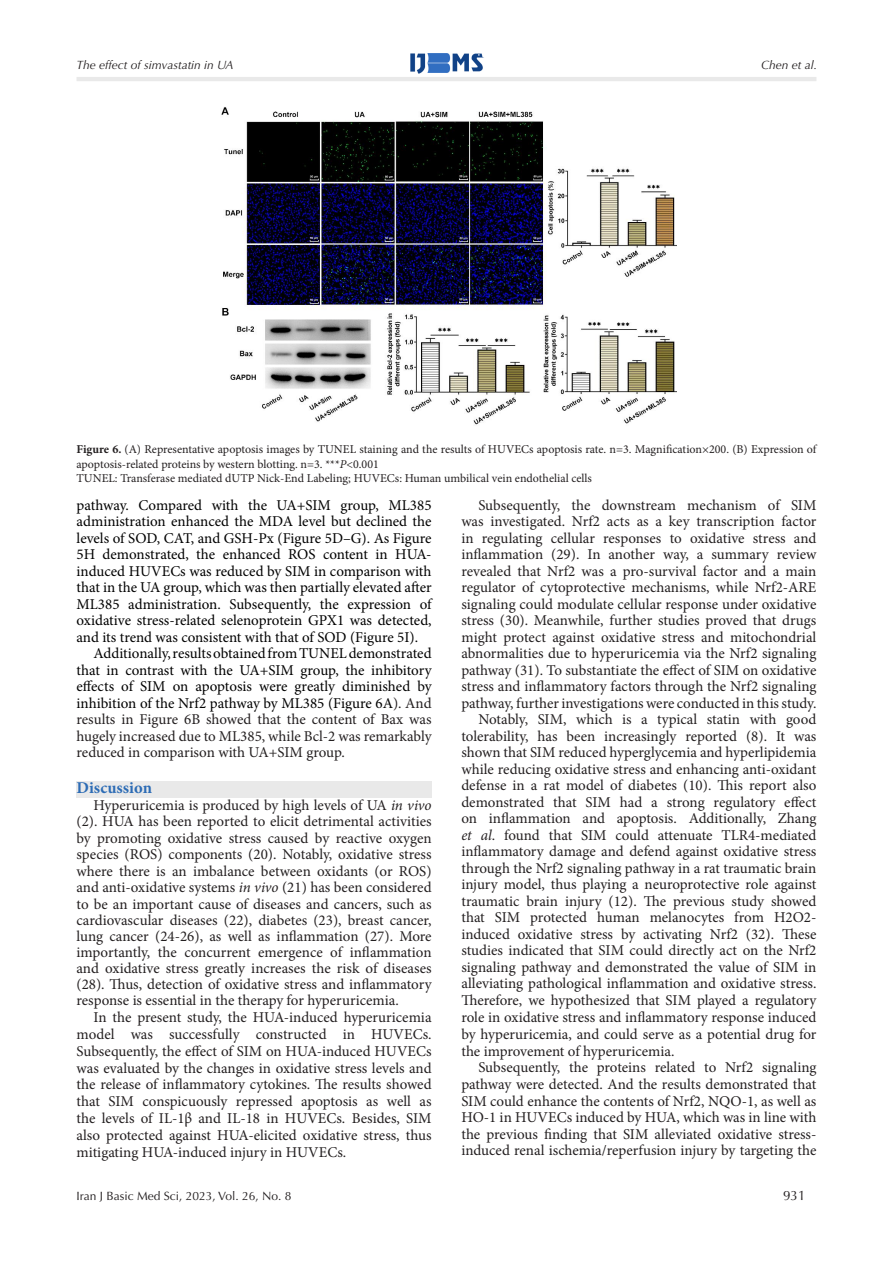
<style>
.page{position:relative;width:893px;height:1263px;background:#fff}
.page>*{position:absolute;margin:0;border:0;box-sizing:border-box;transform-origin:0 0}
.t1{font:700 16.5px "Minion Pro";color:#2d6cb5}
.t2{font:15px/16.5px "Minion Pro";color:#231f20;text-align:justify}
.t3{font:15px/16.5px "Minion Pro";letter-spacing:-.005em;color:#000;text-align:justify}
.t4{font:13.5px "Optima LT Std";color:#231f20}
.t5{font:12px/14.4px "Minion Pro";color:#231f20}
.t6{font:italic 12px "Optima LT Std";color:#231f20}
.t7{font:12px "Optima LT Std";color:#231f20}
.s1{font-weight:700}
.s2{font-style:italic}
.s3{color:#231f20}
</style>
<div class="page">
<img style="left:410px;top:53px;width:74px;height:21px">
<hr style="left:77px;top:77px;width:739px;height:4px;background:#e9e9e9">
<div style="left:77px;top:781px;width:355px;height:16px;background:#e9e9e9"></div>
<img style="left:221px;top:107px;width:455px;height:318px">
<p class="t6" style="left:77px;top:58px;width:159px">The effect of simvastatin in UA</p>
<p class="t6" style="left:761px;top:58px;width:57px">Chen et al.</p>
<p class="t5" style="left:77px;top:442px;width:741px"><span class="s1">Figure 6.</span> (A) Representative apoptosis images by TUNEL staining and the results of HUVECs apoptosis rate. n=3. Magnification×200. (B) Expression of apoptosis-related proteins by western blotting. n=3. ***<span class="s2">P</span>&lt;0.001</p>
<p class="t5" style="left:77px;top:471px;width:517px">TUNEL: Transferase mediated dUTP Nick-End Labeling; HUVECs: Human umbilical vein endothelial cells</p>
<p class="t3" style="left:77px;top:496px;width:357px">pathway. Compared with the UA+SIM group, ML385 administration enhanced the MDA level but declined the levels of SOD, CAT, and GSH-Px (Figure 5D–G). As Figure 5H demonstrated, the enhanced ROS content in HUA&shy;induced HUVECs was reduced by SIM in comparison with that in the UA group, which was then partially elevated after ML385 administration. Subsequently, the expression of oxidative stress-related selenoprotein GPX1 was detected, and its trend was consistent with that of SOD (Figure 5I).</p>
<p class="t3" style="left:77px;top:645px;width:357px;text-indent:17px">Additionally, results obtained from TUNEL demonstrated that in contrast with the UA+SIM group, the inhibitory effects of SIM on apoptosis were greatly diminished by inhibition of the Nrf2 pathway by ML385 (Figure 6A<span class="s3">). And results in Figure 6B showed that the content of Bax was hugely increased due to ML385, while Bcl-2 was remarkably reduced in comparison with UA+SIM group.</span></p>
<p class="t1" style="left:77px;top:776px;width:77px">Discussion</p>
<p class="t2" style="left:77px;top:797px;width:357px;text-indent:17px">Hyperuricemia is produced by high levels of UA <span class="s2">in vivo </span>(2). HUA has been reported to elicit detrimental activities by promoting oxidative stress caused by reactive oxygen species (ROS) components (20). Notably, oxidative stress where there is an imbalance between oxidants (or ROS) and anti-oxidative systems <span class="s2">in vivo</span> (21) has been considered to be an important cause of diseases and cancers, such as cardiovascular diseases (22), diabetes (23), breast cancer, lung cancer (24-26), as well as inflammation (27). More importantly, the concurrent emergence of inflammation and oxidative stress greatly increases the risk of diseases (28). Thus, detection of oxidative stress and inflammatory response is essential in the therapy for hyperuricemia.</p>
<p class="t2" style="left:77px;top:1009px;width:357px;text-indent:17px">In the present study, the HUA-induced hyperuricemia model was successfully constructed in HUVECs.<br>Subsequently, the effect of SIM on HUA-induced HUVECs was evaluated by the changes in oxidative stress levels and the release of inflammatory cytokines. The results showed that SIM conspicuously repressed apoptosis as well as the levels of IL-1β and IL-18 in HUVECs. Besides, SIM also protected against HUA-elicited oxidative stress, thus mitigating HUA-induced injury in HUVECs.</p>
<p class="t2" style="left:461px;top:496px;width:357px;text-indent:17px">Subsequently, the downstream mechanism of SIM was investigated. Nrf2 acts as a key transcription factor in regulating cellular responses to oxidative stress and inflammation (29). In another way, a summary review revealed that Nrf2 was a pro-survival factor and a main regulator of cytoprotective mechanisms, while Nrf2-ARE signaling could modulate cellular response under oxidative stress (30). Meanwhile, further studies proved that drugs might protect against oxidative stress and mitochondrial abnormalities due to hyperuricemia via the Nrf2 signaling pathway (31). To substantiate the effect of SIM on oxidative stress and inflammatory factors through the Nrf2 signaling pathway, further investigations were conducted in this study.</p>
<p class="t2" style="left:461px;top:711px;width:357px;text-indent:17px">Notably, SIM, which is a typical statin with good tolerability, has been increasingly reported (8). It was shown that SIM reduced hyperglycemia and hyperlipidemia while reducing oxidative stress and enhancing anti-oxidant defense in a rat model of diabetes (10). This report also demonstrated that SIM had a strong regulatory effect on inflammation and apoptosis. Additionally, Zhang <span class="s2">et al</span>. found that SIM could attenuate TLR4-mediated inflammatory damage and defend against oxidative stress through the Nrf2 signaling pathway in a rat traumatic brain injury model, thus playing a neuroprotective role against traumatic brain injury (12). The previous study showed that SIM protected human melanocytes from H2O2- induced oxidative stress by activating Nrf2 (32). These studies indicated that SIM could directly act on the Nrf2 signaling pathway and demonstrated the value of SIM in alleviating pathological inflammation and oxidative stress.<br>Therefore, we hypothesized that SIM played a regulatory role in oxidative stress and inflammatory response induced by hyperuricemia, and could serve as a potential drug for the improvement of hyperuricemia.</p>
<p class="t2" style="left:461px;top:1059px;width:357px;text-indent:17px">Subsequently, the proteins related to Nrf2 signaling pathway were detected. And the results demonstrated that SIM could enhance the contents of Nrf2, NQO-1, as well as HO-1 in HUVECs induced by HUA, which was in line with the previous finding that SIM alleviated oxidative stress&shy;induced renal ischemia/reperfusion injury by targeting the</p>
<p class="t7" style="left:77px;top:1188px;width:216px">Iran J Basic Med Sci, 2023, Vol. 26, No. 8</p>
<p class="t4" style="left:783px;top:1187px;width:24px">931</p>
</div>
